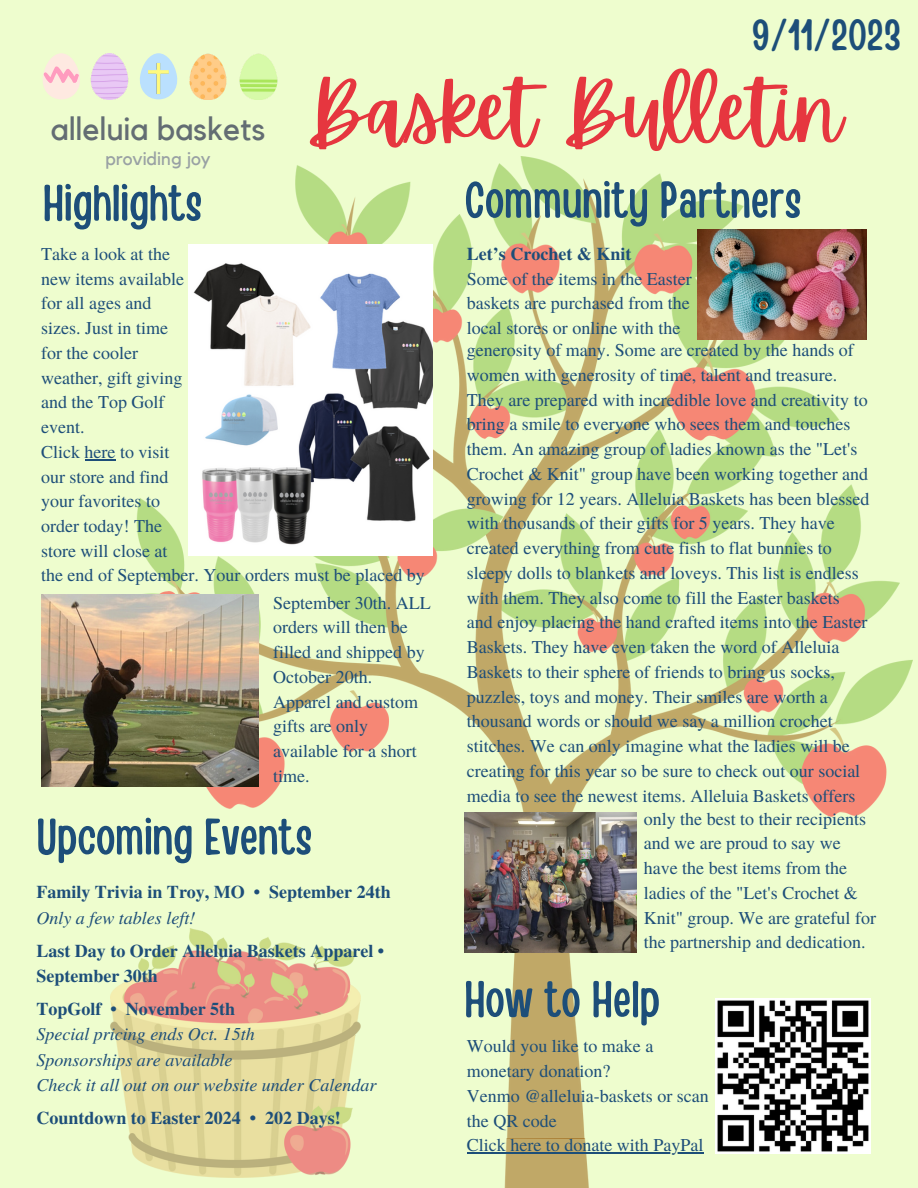
<style>
.page{position:relative;width:918px;height:1188px;background:#eefdce}
.page>*{position:absolute;margin:0;border:0;box-sizing:border-box;transform-origin:0 0}
.t1{font:82.05px "Apricots";color:#e6363f}
.t2{font:51px "Handy Casual Condensed";color:#1d4e79}
.t3{font:43.5px "Handy Casual Condensed";color:#1d4e79}
.t4{font:32.25px "Kollektif";color:#636d73}
.t5{font:18.45px "Kollektif";color:#99a1a4}
.t6{font:18px/24.8px "Te X Gyre Termes";color:#1d4e79}
.t7{font:700 18px/25px "Te X Gyre Termes";color:#1d4e79}
.t8{font:italic 18px "Te X Gyre Termes";color:#1d4e79}
</style>
<div class="page">
<img style="left:189px;top:54px;width:38px;height:46px">
<svg style="left:140px;top:53px;width:38px;height:46px"></svg>
<img style="left:239px;top:54px;width:39px;height:46px">
<img style="left:146px;top:61px;width:25px;height:36px">
<svg style="left:43px;top:53px;width:37px;height:46px"></svg>
<img style="left:90px;top:53px;width:39px;height:46px">
<div style="left:504px;top:1139px;width:85px;height:49px;background:#c0a867"></div>
<img style="left:110px;top:989px;width:241px;height:189px">
<img style="left:115px;top:157px;width:798px;height:982px">
<img style="left:189px;top:244px;width:244px;height:312px">
<img style="left:41px;top:594px;width:217px;height:192px">
<img style="left:715px;top:998px;width:155px;height:156px">
<img style="left:698px;top:230px;width:169px;height:110px">
<img style="left:464px;top:812px;width:173px;height:141px">
<hr style="left:85px;top:459px;width:31px;height:1px;background:#1d4e79">
<hr style="left:467px;top:1152px;width:236px;height:2px;background:#1d4e79">
<p class="t4" style="left:51px;top:114px;width:216px">alleluia baskets</p>
<p class="t5" style="left:106px;top:150px;width:107px">providing joy</p>
<p class="t2" style="left:43px;top:170px;width:161px">Highlights</p>
<p class="t3" style="left:752px;top:7px;width:151px">9/11/2023</p>
<p class="t1" style="left:306px;top:64px;width:538px">Basket Bulletin</p>
<p class="t2" style="left:464px;top:167px;width:338px">Community Partners</p>
<p class="t6" style="left:41px;top:241px;width:144px">Take a look at the new items available for all ages and sizes. Just in time for the cooler weather, gift giving and the Top Golf event.</p>
<p class="t6" style="left:41px;top:439px;width:130px">Click here to visit our store and find your favorites to order today! The store will close at</p>
<p class="t6" style="left:41px;top:561px;width:385px">the end of September. Your orders must be placed by</p>
<p class="t6" style="left:273px;top:589px;width:159px">September 30th. ALL orders will then be filled and shipped by<br>October 20th.<br>Apparel and custom gifts are only available for a short time.</p>
<p class="t2" style="left:36px;top:804px;width:277px">Upcoming Events</p>
<p class="t7" style="left:36px;top:879px;width:356px">Family Trivia in Troy, MO • September 24th</p>
<p class="t8" style="left:36px;top:904px;width:160px">Only a few tables left!</p>
<p class="t7" style="left:36px;top:937px;width:349px">Last Day to Order Alleluia Baskets Apparel •<br>September 30th</p>
<p class="t7" style="left:36px;top:995px;width:200px">TopGolf • November 5th</p>
<p class="t8" style="left:36px;top:1021px;width:220px">Special pricing ends Oct. 15th</p>
<p class="t8" style="left:36px;top:1046px;width:198px">Sponsorships are available</p>
<p class="t8" style="left:36px;top:1072px;width:342px">Check it all out on our website under Calendar</p>
<p class="t7" style="left:36px;top:1105px;width:306px">Countdown to Easter 2024 • 202 Days!</p>
<p class="t7" style="left:467px;top:240px;width:166px">Let’s Crochet &amp; Knit</p>
<p class="t6" style="left:467px;top:265px;width:226px;text-align:justify">Some of the items in the Easter baskets are purchased from the local stores or online with the</p>
<p class="t6" style="left:467px;top:337px;width:404px">generosity of many. Some are created by the hands of women with generosity of time, talent and treasure.<br>They are prepared with incredible love and creativity to bring a smile to everyone who sees them and touches them. An amazing group of ladies known as the "Let's Crochet &amp; Knit" group have been working together and growing for 12 years. Alleluia Baskets has been blessed with thousands of their gifts for 5 years. They have created everything from cute fish to flat bunnies to sleepy dolls to blankets and loveys. This list is endless with them. They also come to fill the Easter baskets and enjoy placing the hand crafted items into the Easter Baskets. They have even taken the word of Alleluia Baskets to their sphere of friends to bring us socks, puzzles, toys and money. Their smiles are worth a thousand words or should we say a million crochet stitches. We can only imagine what the ladies will be creating for this year so be sure to check out our social media to see the newest items. Alleluia Baskets offers</p>
<p class="t6" style="left:644px;top:805px;width:234px">only the best to their recipients and we are proud to say we have the best items from the ladies of the "Let's Crochet &amp;<br>Knit" group. We are grateful for the partnership and dedication.</p>
<p class="t2" style="left:464px;top:966px;width:197px">How to Help</p>
<p class="t6" style="left:467px;top:1033px;width:188px">Would you like to make a monetary donation?</p>
<p class="t6" style="left:467px;top:1082px;width:244px">Venmo @alleluia-baskets or scan the QR code</p>
<p class="t6" style="left:467px;top:1132px;width:238px">Click here to donate with PayPal</p>
</div>
